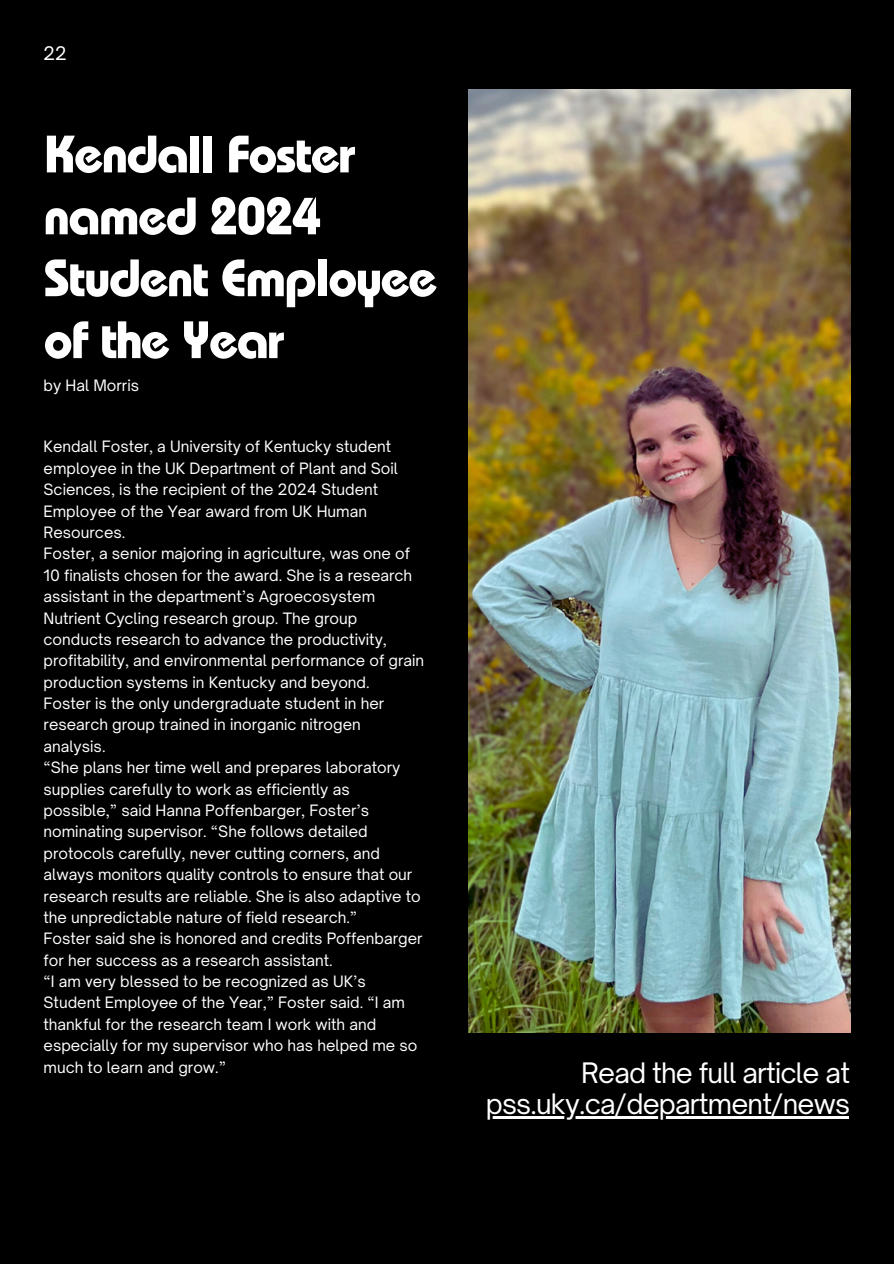
<style>
.page{position:relative;width:894px;height:1264px;background:#fff}
.page>*{position:absolute;margin:0;border:0;box-sizing:border-box;transform-origin:0 0}
.t1{font:700 52.5px/61.8px "Bauhaus Pro";letter-spacing:-.03em;color:#fff}
.t2{font:27px "Open Sauce One";letter-spacing:-.03em;color:#fff}
.t3{font:18px "Open Sauce One";color:#fff}
.t4{font:15px/21.3px "Open Sauce One";color:#fff}
</style>
<div class="page">
<div style="left:0;top:0;width:893px;height:1263px;background:#000"></div>
<img style="left:468px;top:89px;width:382px;height:943px">
<hr style="left:485px;top:1116px;width:364px;height:2px;background:#fff">
<p class="t3" style="left:44px;top:42px;width:25px">22</p>
<p class="t1" style="left:44px;top:131px;width:395px">Kendall Foster named 2024<br>Student Employee of the Year</p>
<h2 class="t4" style="left:44px;top:374px;width:97px">by Hal Morris</h2>
<h1 class="t4" style="left:44px;top:436px;width:356px">Kendall Foster, a University of Kentucky student employee in the UK Department of Plant and Soil Sciences, is the recipient of the 2024 Student Employee of the Year award from UK Human Resources.</h1>
<p class="t4" style="left:44px;top:543px;width:382px">Foster, a senior majoring in agriculture, was one of 10 finalists chosen for the award. She is a research assistant in the department’s Agroecosystem Nutrient Cycling research group. The group conducts research to advance the productivity, profitability, and environmental performance of grain production systems in Kentucky and beyond.</p>
<p class="t4" style="left:44px;top:692px;width:342px">Foster is the only undergraduate student in her research group trained in inorganic nitrogen analysis.</p>
<p class="t4" style="left:44px;top:756px;width:379px">“She plans her time well and prepares laboratory supplies carefully to work as efficiently as possible,” said Hanna Poffenbarger, Foster’s nominating supervisor. “She follows detailed protocols carefully, never cutting corners, and always monitors quality controls to ensure that our research results are reliable. She is also adaptive to the unpredictable nature of field research.”</p>
<p class="t4" style="left:44px;top:927px;width:380px">Foster said she is honored and credits Poffenbarger for her success as a research assistant.</p>
<p class="t4" style="left:44px;top:970px;width:375px">“I am very blessed to be recognized as UK’s Student Employee of the Year,” Foster said. “I am thankful for the research team I work with and especially for my supervisor who has helped me so much to learn and grow.”</p>
<p class="t2" style="left:581px;top:1055px;width:270px">Read the full article at</p>
<p class="t2" style="left:485px;top:1087px;width:366px">pss.uky.ca/department/news</p>
</div>
